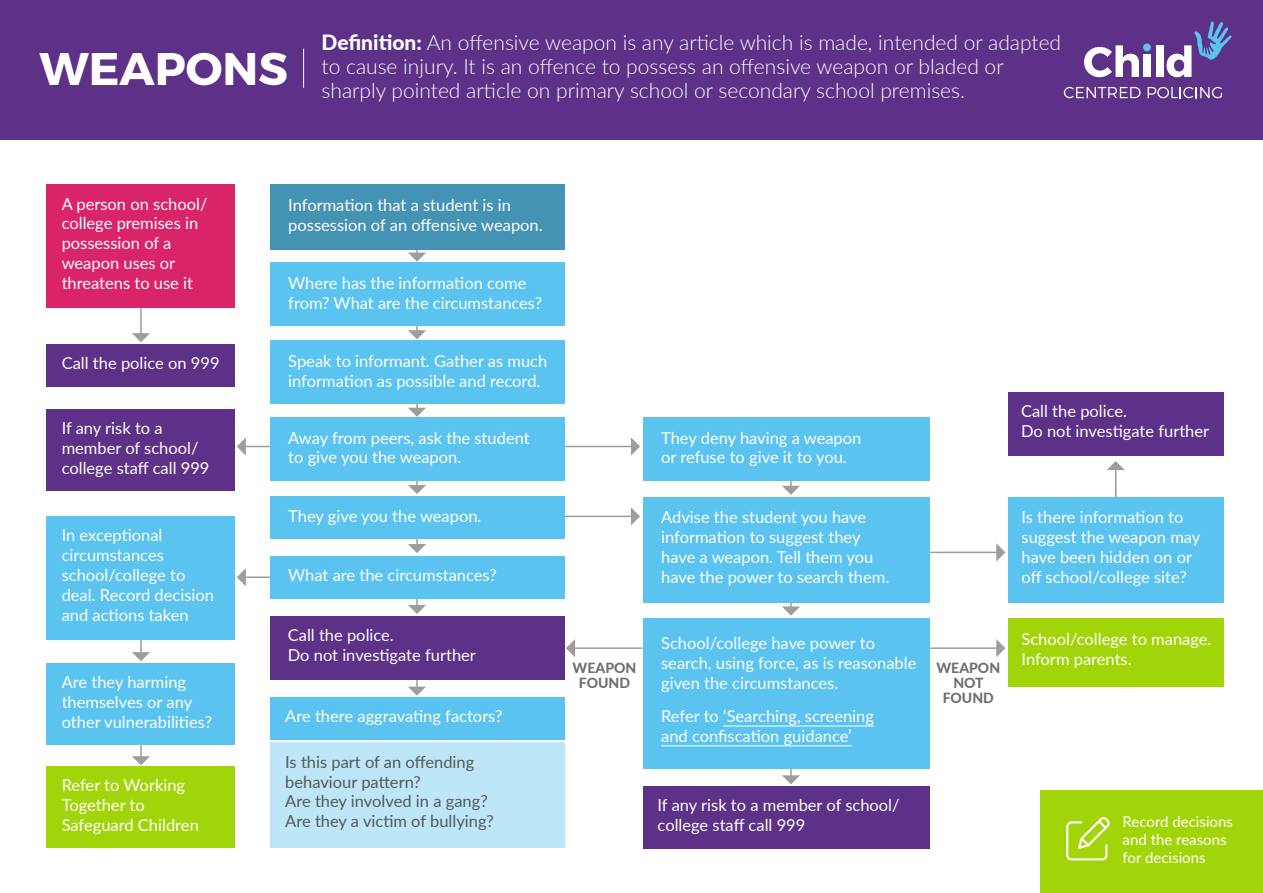
<style>
.page{position:relative;width:1263px;height:893px;background:#fff}
.page>*{position:absolute;margin:0;border:0;box-sizing:border-box;transform-origin:0 0}
.t1{font:700 45.6px "Montserrat";color:#fff}
.t2{font:300 21px/24px "Lato";color:#fff}
.t3{font:16.5px/19.8px "Lato";color:#fff}
.t4{font:16.5px/19.8px "Lato";color:#575756}
.t5{font:15px/18px "Lato";color:#fff}
.t6{font:800 13.95px/15px "Lato";color:#706f6f;text-align:center}
.s1{font-weight:800}
</style>
<div class="page">
<hr style="left:140px;top:271px;width:2px;height:63px;background:#9d9d9c">
<svg style="left:132px;top:333px;width:18px;height:9px"></svg>
<hr style="left:1115px;top:469px;width:1px;height:63px;background:#9d9d9c">
<svg style="left:1107px;top:461px;width:18px;height:9px"></svg>
<hr style="left:140px;top:590px;width:2px;height:63px;background:#9d9d9c">
<svg style="left:132px;top:652px;width:18px;height:9px"></svg>
<hr style="left:140px;top:694px;width:2px;height:63px;background:#9d9d9c">
<svg style="left:132px;top:756px;width:18px;height:9px"></svg>
<hr style="left:245px;top:576px;width:63px;height:2px;background:#9d9d9c">
<svg style="left:237px;top:568px;width:9px;height:18px"></svg>
<hr style="left:245px;top:446px;width:63px;height:1px;background:#9d9d9c">
<svg style="left:237px;top:437px;width:9px;height:19px"></svg>
<hr style="left:543px;top:446px;width:89px;height:1px;background:#9d9d9c">
<svg style="left:631px;top:437px;width:9px;height:19px"></svg>
<hr style="left:543px;top:516px;width:89px;height:1px;background:#9d9d9c">
<svg style="left:631px;top:507px;width:9px;height:18px"></svg>
<hr style="left:574px;top:647px;width:69px;height:2px;background:#9d9d9c">
<svg style="left:566px;top:639px;width:9px;height:18px"></svg>
<div style="left:0;top:0;width:1263px;height:139px;background:#5c3187"></div>
<svg style="left:1064px;top:87px;width:76px;height:11px"></svg>
<svg style="left:1147px;top:87px;width:75px;height:11px"></svg>
<svg style="left:1084px;top:45px;width:55px;height:32px"></svg>
<div style="left:1143px;top:44px;width:8px;height:7px;background:#5bc3f0;border-radius:50%"></div>
<div style="left:1143px;top:54px;width:7px;height:23px;background:#fff"></div>
<div style="left:1156px;top:45px;width:7px;height:32px;background:#fff"></div>
<svg style="left:1166px;top:21px;width:66px;height:56px"></svg>
<hr style="left:303px;top:49px;width:1px;height:39px;background:#fff">
<div style="left:47px;top:184px;width:188px;height:124px;background:#d92568"></div>
<div style="left:47px;top:516px;width:188px;height:124px;background:#5bc3f0"></div>
<div style="left:47px;top:663px;width:188px;height:82px;background:#5bc3f0"></div>
<div style="left:47px;top:409px;width:188px;height:82px;background:#5c3187"></div>
<div style="left:47px;top:766px;width:188px;height:82px;background:#a2d40a"></div>
<div style="left:1040px;top:790px;width:223px;height:103px;background:#a2d40a"></div>
<svg style="left:1066px;top:817px;width:44px;height:43px"></svg>
<div style="left:47px;top:344px;width:188px;height:43px;background:#5c3187"></div>
<hr style="left:790px;top:424px;width:2px;height:63px;background:#9d9d9c">
<svg style="left:782px;top:486px;width:18px;height:9px"></svg>
<hr style="left:790px;top:544px;width:2px;height:64px;background:#9d9d9c">
<svg style="left:782px;top:606px;width:18px;height:10px"></svg>
<hr style="left:790px;top:732px;width:2px;height:44px;background:#9d9d9c">
<svg style="left:782px;top:775px;width:18px;height:9px"></svg>
<div style="left:643px;top:786px;width:286px;height:62px;background:#5c3187"></div>
<div style="left:643px;top:417px;width:286px;height:64px;background:#5bc3f0"></div>
<div style="left:643px;top:497px;width:286px;height:105px;background:#5bc3f0"></div>
<div style="left:643px;top:618px;width:286px;height:151px;background:#5bc3f0"></div>
<hr style="left:723px;top:726px;width:151px;height:1px;background:#fff">
<hr style="left:661px;top:745px;width:191px;height:1px;background:#fff">
<div style="left:1008px;top:497px;width:215px;height:105px;background:#5bc3f0"></div>
<div style="left:1008px;top:618px;width:215px;height:68px;background:#a2d40a"></div>
<hr style="left:416px;top:283px;width:2px;height:48px;background:#9d9d9c">
<svg style="left:408px;top:330px;width:18px;height:9px"></svg>
<hr style="left:416px;top:361px;width:2px;height:48px;background:#9d9d9c">
<svg style="left:408px;top:408px;width:18px;height:9px"></svg>
<hr style="left:416px;top:438px;width:2px;height:48px;background:#9d9d9c">
<svg style="left:408px;top:485px;width:18px;height:9px"></svg>
<svg style="left:408px;top:539px;width:18px;height:14px"></svg>
<svg style="left:408px;top:599px;width:18px;height:15px"></svg>
<svg style="left:408px;top:680px;width:18px;height:16px"></svg>
<hr style="left:416px;top:204px;width:2px;height:50px;background:#9d9d9c">
<svg style="left:408px;top:253px;width:18px;height:9px"></svg>
<div style="left:270px;top:184px;width:294px;height:66px;background:#4492b4"></div>
<div style="left:270px;top:262px;width:294px;height:64px;background:#5bc3f0"></div>
<div style="left:270px;top:340px;width:294px;height:64px;background:#5bc3f0"></div>
<div style="left:270px;top:417px;width:294px;height:64px;background:#5bc3f0"></div>
<div style="left:270px;top:497px;width:294px;height:42px;background:#5bc3f0"></div>
<div style="left:270px;top:556px;width:294px;height:43px;background:#5bc3f0"></div>
<div style="left:270px;top:616px;width:294px;height:64px;background:#5c3187"></div>
<div style="left:270px;top:697px;width:294px;height:43px;background:#5bc3f0"></div>
<div style="left:270px;top:743px;width:294px;height:105px;background:#bde7f9"></div>
<div style="left:1008px;top:392px;width:215px;height:64px;background:#5c3187"></div>
<hr style="left:929px;top:647px;width:68px;height:2px;background:#9d9d9c">
<svg style="left:996px;top:639px;width:9px;height:18px"></svg>
<hr style="left:929px;top:552px;width:68px;height:1px;background:#9d9d9c">
<svg style="left:996px;top:543px;width:9px;height:18px"></svg>
<h1 class="t1" style="left:39px;top:40px;width:250px">WEAPONS</h1>
<p class="t2" style="left:321px;top:30px;width:741px"><span class="s1">Definition:</span> An offensive weapon is any article which is made, intended or adapted to cause injury. It is an offence to possess an offensive weapon or bladed or sharply pointed article on primary school or secondary school premises.</p>
<p class="t3" style="left:62px;top:193px;width:147px">A person on school/ college premises in possession of a weapon uses or threatens to use it</p>
<p class="t3" style="left:62px;top:353px;width:159px">Call the police on 999</p>
<p class="t3" style="left:62px;top:418px;width:149px">If any risk to a member of school/ college staff call 999</p>
<p class="t3" style="left:62px;top:525px;width:154px">In exceptional circumstances school/college to deal. Record decision and actions taken</p>
<p class="t3" style="left:62px;top:672px;width:152px">Are they harming themselves or any other vulnerabilities?</p>
<p class="t3" style="left:62px;top:775px;width:139px">Refer to Working<br>Together to<br>Safeguard Children</p>
<p class="t3" style="left:288px;top:194px;width:256px">Information that a student is in possession of an offensive weapon.</p>
<p class="t3" style="left:288px;top:272px;width:256px">Where has the information come from? What are the circumstances?</p>
<p class="t3" style="left:288px;top:351px;width:260px">Speak to informant. Gather as much information as possible and record.</p>
<p class="t3" style="left:288px;top:427px;width:243px">Away from peers, ask the student to give you the weapon.</p>
<p class="t3" style="left:288px;top:505px;width:195px">They give you the weapon.</p>
<p class="t3" style="left:288px;top:565px;width:210px">What are the circumstances?</p>
<p class="t3" style="left:288px;top:625px;width:190px">Call the police.<br>Do not investigate further</p>
<p class="t3" style="left:285px;top:706px;width:219px">Are there aggravating factors?</p>
<p class="t4" style="left:285px;top:751px;width:210px">Is this part of an offending behaviour pattern?<br>Are they involved in a gang?<br>Are they a victim of bullying?</p>
<p class="t3" style="left:661px;top:427px;width:202px">They deny having a weapon or refuse to give it to you.</p>
<p class="t3" style="left:661px;top:507px;width:230px">Advise the student you have information to suggest they have a weapon. Tell them you have the power to search them.</p>
<p class="t3" style="left:661px;top:633px;width:257px">School/college have power to search, using force, as is reasonable given the circumstances.</p>
<p class="t3" style="left:661px;top:706px;width:214px">Refer to ‘Searching, screening and confiscation guidance’</p>
<p class="t6" style="left:573px;top:660px;width:65px">WEAPON<br>FOUND</p>
<p class="t6" style="left:936px;top:660px;width:65px">WEAPON<br>NOT<br>FOUND</p>
<p class="t3" style="left:658px;top:794px;width:244px">If any risk to a member of school/ college staff call 999</p>
<p class="t3" style="left:1021px;top:400px;width:190px">Call the police.<br>Do not investigate further</p>
<p class="t3" style="left:1021px;top:507px;width:180px">Is there information to suggest the weapon may have been hidden on or off school/college site?</p>
<p class="t3" style="left:1021px;top:628px;width:191px">School/college to manage.<br>Inform parents.</p>
<p class="t5" style="left:1123px;top:812px;width:112px">Record decisions and the reasons for decisions</p>
</div>
